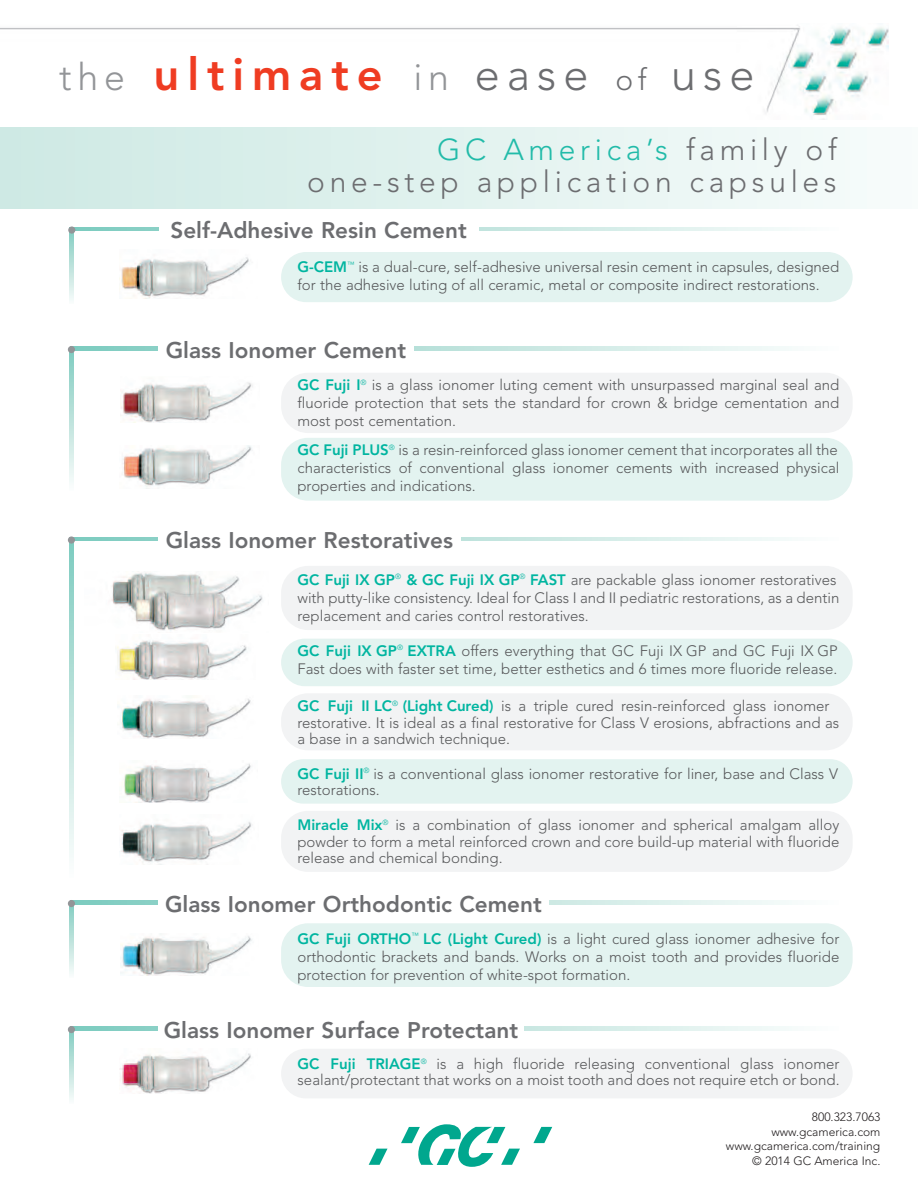
<style>
.page{position:relative;width:918px;height:1188px;background:#fff}
.page>*{position:absolute;margin:0;border:0;box-sizing:border-box;transform-origin:0 0}
.t1{font:800 45px "Avenir";letter-spacing:.175em;color:#ef3c22}
.t2{font:300 30px/31.5px "Avenir";letter-spacing:.155em;color:#6c6d70;text-align:right}
.t3{font:800 22.5px "Avenir";color:#6c6d70}
.t4{font:300 15px/18px "Avenir";color:#57585a}
.t5{font:300 12px/14.4px "Avenir";color:#231f20;text-align:right}
.s1{font-weight:300;font-size:37.5px;color:#939598}
.s2{font-weight:300;color:#6c6d70}
.s3{font-weight:300;font-size:30px;color:#6c6d70}
.s4{color:#22bba9}
.s5{font-weight:800;color:#00b5a0}
</style>
<div class="page">
<div style="left:0;top:128px;width:918px;height:80px;background:linear-gradient(to right,#cde9e3,#f7fcfb)"></div>
<img style="left:0;top:26px;width:889px;height:90px">
<svg style="left:533px;top:1127px;width:19px;height:16px"></svg>
<svg style="left:401px;top:1124px;width:119px;height:43px"></svg>
<svg style="left:369px;top:1149px;width:19px;height:16px"></svg>
<svg style="left:74px;top:227px;width:718px;height:4px;background:#c8e7e2"></svg>
<div style="left:159px;top:217px;width:319px;height:31px;background:#fff"></div>
<div style="left:281px;top:252px;width:572px;height:50px;background:#e3f3f0;border-radius:25px"></div>
<img style="left:119px;top:257px;width:130px;height:42px">
<svg style="left:70px;top:233px;width:4px;height:68px"></svg>
<div style="left:68px;top:226px;width:7px;height:8px;background:#939598;border-radius:50%"></div>
<svg style="left:74px;top:347px;width:718px;height:3px"></svg>
<div style="left:158px;top:336px;width:256px;height:31px;background:#fff"></div>
<svg style="left:70px;top:352px;width:4px;height:131px"></svg>
<div style="left:68px;top:346px;width:7px;height:7px;background:#939598;border-radius:50%"></div>
<div style="left:281px;top:438px;width:572px;height:63px;background:#e3f3f0;border-radius:27px"></div>
<div style="left:281px;top:373px;width:572px;height:60px;background:#f2f3f4;border-radius:27px"></div>
<img style="left:121px;top:382px;width:132px;height:40px">
<img style="left:122px;top:446px;width:130px;height:43px">
<svg style="left:74px;top:537px;width:718px;height:4px;background:#c7e7e2"></svg>
<div style="left:158px;top:527px;width:302px;height:30px;background:#fff"></div>
<svg style="left:69px;top:543px;width:4px;height:315px"></svg>
<div style="left:68px;top:536px;width:7px;height:8px;background:#939598;border-radius:50%"></div>
<div style="left:281px;top:566px;width:572px;height:64px;background:#f2f3f4;border-radius:27px"></div>
<div style="left:281px;top:639px;width:572px;height:47px;background:#e3f3f0;border-radius:24px"></div>
<img style="left:111px;top:572px;width:152px;height:59px">
<img style="left:117px;top:640px;width:130px;height:39px">
<div style="left:281px;top:693px;width:572px;height:57px;background:#f2f3f4;border-radius:27px"></div>
<div style="left:281px;top:759px;width:572px;height:45px;background:#e3f3f0;border-radius:22px"></div>
<img style="left:118px;top:699px;width:133px;height:40px">
<img style="left:122px;top:763px;width:129px;height:39px">
<div style="left:281px;top:811px;width:572px;height:61px;background:#f2f3f4;border-radius:27px"></div>
<img style="left:121px;top:822px;width:131px;height:41px">
<svg style="left:74px;top:901px;width:718px;height:3px"></svg>
<div style="left:158px;top:890px;width:391px;height:31px;background:#fff"></div>
<svg style="left:69px;top:906px;width:4px;height:68px"></svg>
<div style="left:68px;top:900px;width:7px;height:7px;background:#939598;border-radius:50%"></div>
<img style="left:121px;top:936px;width:131px;height:40px">
<svg style="left:74px;top:1027px;width:718px;height:3px"></svg>
<svg style="left:69px;top:1032px;width:4px;height:68px"></svg>
<div style="left:68px;top:1026px;width:7px;height:7px;background:#939598;border-radius:50%"></div>
<div style="left:281px;top:1049px;width:572px;height:49px;background:#f2f3f4;border-radius:25px"></div>
<img style="left:120px;top:1053px;width:131px;height:41px">
<div style="left:281px;top:923px;width:572px;height:64px;background:#e3f3f0;border-radius:27px"></div>
<div style="left:158px;top:1016px;width:366px;height:31px;background:#fff"></div>
<h1 class="t1" style="left:59px;top:56px;width:697px"><span class="s1">the</span> ultimate <span class="s1">in</span> <span class="s2">ease</span> <span class="s3">of</span> <span class="s2">use</span></h1>
<h2 class="t2" style="left:307px;top:134px;width:531px"><span class="s4">GC America’s</span> family of one-step application capsules</h2>
<h3 class="t3" style="left:170px;top:221px;width:298px">Self-Adhesive Resin Cement</h3>
<p class="t4" style="left:297px;top:259px;width:543px"><span class="s5">G-CEM</span><sup>™</sup> is a dual-cure, self-adhesive universal resin cement in capsules, designed for the adhesive luting of all ceramic, metal or composite indirect restorations.</p>
<h3 class="t3" style="left:166px;top:341px;width:242px">Glass Ionomer Cement</h3>
<p class="t4" style="left:297px;top:377px;width:543px;text-align:justify"><span class="s5">GC Fuji I</span><sup>®</sup> is a glass ionomer luting cement with unsurpassed marginal seal and fluoride protection that sets the standard for crown &amp; bridge cementation and most post cementation.</p>
<p class="t4" style="left:297px;top:442px;width:543px;text-align:justify"><span class="s5">GC Fuji PLUS</span><sup>®</sup> is a resin-reinforced glass ionomer cement that incorporates all the characteristics of conventional glass ionomer cements with increased physical properties and indications.</p>
<h3 class="t3" style="left:166px;top:531px;width:289px">Glass Ionomer Restoratives</h3>
<p class="t4" style="left:297px;top:572px;width:543px"><span class="s5">GC Fuji IX GP</span><sup>®</sup> <span class="s5">&amp; GC Fuji IX GP</span><sup>®</sup> <span class="s5">FAST</span> are packable glass ionomer restoratives with putty-like consistency. Ideal for Class I and II pediatric restorations, as a dentin replacement and caries control restoratives.</p>
<p class="t4" style="left:297px;top:643px;width:542px"><span class="s5">GC Fuji IX GP</span><sup>®</sup> <span class="s5">EXTRA</span> offers everything that GC Fuji IX GP and GC Fuji IX GP<br>Fast does with faster set time, better esthetics and 6 times more fluoride release.</p>
<p class="t4" style="left:297px;top:699px;width:543px;line-height:16.5px"><span class="s5">GC Fuji II LC</span><sup>®</sup> <span class="s5">(Light Cured)</span> is a triple cured resin-reinforced glass ionomer restorative. It is ideal as a final restorative for Class V erosions, abfractions and as a base in a sandwich technique.</p>
<p class="t4" style="left:297px;top:767px;width:542px;line-height:16.5px"><span class="s5">GC Fuji II</span><sup>®</sup> is a conventional glass ionomer restorative for liner, base and Class V restorations.</p>
<p class="t4" style="left:297px;top:818px;width:543px;line-height:16.5px;text-align:justify"><span class="s5">Miracle Mix</span><sup>®</sup> is a combination of glass ionomer and spherical amalgam alloy powder to form a metal reinforced crown and core build-up material with fluoride release and chemical bonding.</p>
<h3 class="t3" style="left:165px;top:895px;width:378px">Glass Ionomer Orthodontic Cement</h3>
<p class="t4" style="left:297px;top:931px;width:543px;text-align:justify"><span class="s5">GC Fuji ORTHO</span><sup>™</sup> <span class="s5">LC (Light Cured)</span> is a light cured glass ionomer adhesive for orthodontic brackets and bands. Works on a moist tooth and provides fluoride protection for prevention of white-spot formation.</p>
<h3 class="t3" style="left:164px;top:1021px;width:356px">Glass Ionomer Surface Protectant</h3>
<p class="t4" style="left:297px;top:1057px;width:544px;line-height:16.5px"><span class="s5">GC Fuji TRIAGE</span><sup>®</sup> is a high fluoride releasing conventional glass ionomer sealant/protectant that works on a moist tooth and does not require etch or bond.</p>
<p class="t5" style="left:726px;top:1110px;width:156px">800.323.7063 www.gcamerica.com www.gcamerica.com/training © 2014 GC America Inc.</p>
</div>
